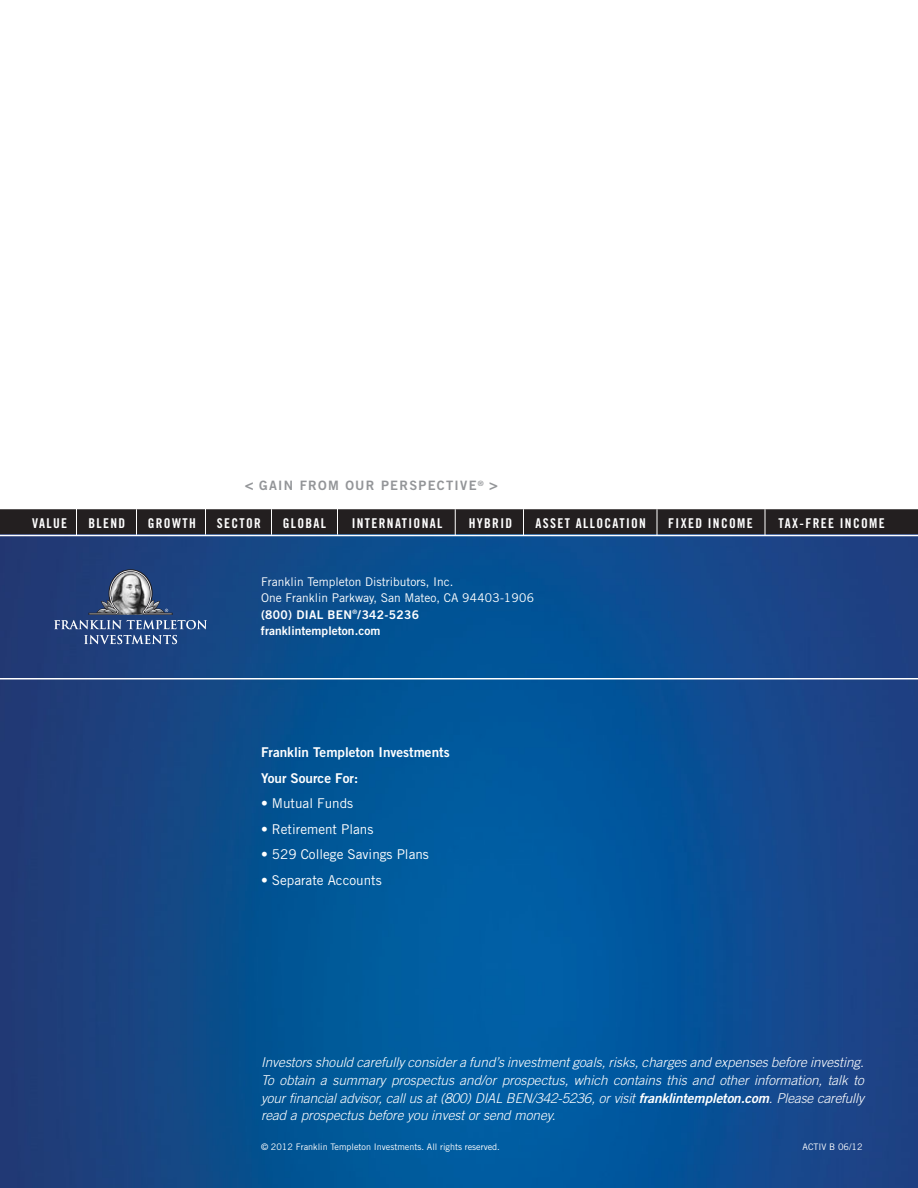
<style>
.page{position:relative;width:918px;height:1188px;background:#fff}
.page>*{position:absolute;margin:0;border:0;box-sizing:border-box;transform-origin:0 0}
.t1{font:italic 300 13.5px/18px "Trade Gothic";color:#fff;text-align:justify}
.t2{font:13.5px "Trade Gothic Bold Cond Twenty";letter-spacing:.1em;color:#fff}
.t3{font:13.5px "Trade Gothic";color:#fff}
.t4{font:13.5px/25.5px "Trade Gothic Bold Two";color:#fff}
.t5{font:12.9px "Trade Gothic Bold Two";letter-spacing:.1em;color:#939598}
.t6{font:12px/16.5px "Trade Gothic";color:#fff}
.t7{font:12px/16.5px "Trade Gothic Bold Two";letter-spacing:.005em;color:#fff}
.t8{font:9px "Trade Gothic";color:#fff}
.s1{font-size:14.7px}
.s2{font-family:"Trade Gothic Bold Two";font-weight:400}
</style>
<div class="page">
<div style="left:0;top:508px;width:918px;height:28px;background:#231f20"></div>
<img style="left:0;top:534px;width:918px;height:654px">
<hr style="left:0;top:508px;width:918px;height:1px;background:#fff">
<hr style="left:0;top:678px;width:918px;height:2px;background:#fff">
<svg style="left:84px;top:635px;width:93px;height:9px"></svg>
<svg style="left:54px;top:569px;width:153px;height:60px;background:#405986"></svg>
<hr style="left:0;top:535px;width:918px;height:1px;background:#fff">
<svg style="left:76px;top:509px;width:1px;height:26px"></svg>
<svg style="left:205px;top:509px;width:1px;height:26px"></svg>
<svg style="left:271px;top:509px;width:1px;height:26px"></svg>
<svg style="left:337px;top:509px;width:1px;height:26px"></svg>
<svg style="left:455px;top:509px;width:1px;height:26px"></svg>
<svg style="left:657px;top:509px;width:1px;height:26px"></svg>
<svg style="left:523px;top:509px;width:1px;height:26px"></svg>
<svg style="left:765px;top:509px;width:1px;height:26px"></svg>
<svg style="left:136px;top:509px;width:1px;height:26px"></svg>
<p class="t5" style="left:245px;top:481px;width:254px"><span class="s1">&lt;</span> GAIN FROM OUR PERSPECTIVE<sup>®</sup> <span class="s1">&gt;</span></p>
<p class="t2" style="left:32px;top:518px;width:36px">VALUE</p>
<p class="t2" style="left:89px;top:518px;width:38px">BLEND</p>
<p class="t2" style="left:148px;top:518px;width:50px">GROWTH</p>
<p class="t2" style="left:217px;top:518px;width:46px">SECTOR</p>
<p class="t2" style="left:283px;top:518px;width:45px">GLOBAL</p>
<p class="t2" style="left:352px;top:518px;width:92px">INTERNATIONAL</p>
<p class="t2" style="left:469px;top:518px;width:45px">HYBRID</p>
<p class="t2" style="left:536px;top:518px;width:112px">ASSET ALLOCATION</p>
<p class="t2" style="left:668px;top:518px;width:86px">FIXED INCOME</p>
<p class="t2" style="left:779px;top:518px;width:108px">TAX-FREE INCOME</p>
<p class="t6" style="left:261px;top:574px;width:275px">Franklin Templeton Distributors, Inc.<br>One Franklin Parkway, San Mateo, CA 94403-1906</p>
<p class="t7" style="left:261px;top:607px;width:160px">(800) DIAL BEN<sup>®</sup>/342-5236 franklintempleton.com</p>
<p class="t4" style="left:261px;top:741px;width:190px">Franklin Templeton Investments<br>Your Source For:</p>
<p class="t3" style="left:261px;top:799px;width:94px">• Mutual Funds</p>
<p class="t3" style="left:261px;top:824px;width:114px">• Retirement Plans</p>
<p class="t3" style="left:261px;top:850px;width:169px">• 529 College Savings Plans</p>
<p class="t3" style="left:261px;top:875px;width:122px">• Separate Accounts</p>
<p class="t1" style="left:261px;top:1054px;width:605px">Investors should carefully consider a fund’s investment goals, risks, charges and expenses before investing.<br>To obtain a summary prospectus and/or prospectus, which contains this and other information, talk to your financial advisor, call us at (800) DIAL BEN/342-5236, or visit <span class="s2">franklintempleton.com</span>. Please carefully read a prospectus before you invest or send money.</p>
<p class="t8" style="left:261px;top:1143px;width:241px">© 2012 Franklin Templeton Investments. All rights reserved.</p>
<p class="t8" style="left:803px;top:1143px;width:61px">ACTIV B 06/12</p>
</div>
